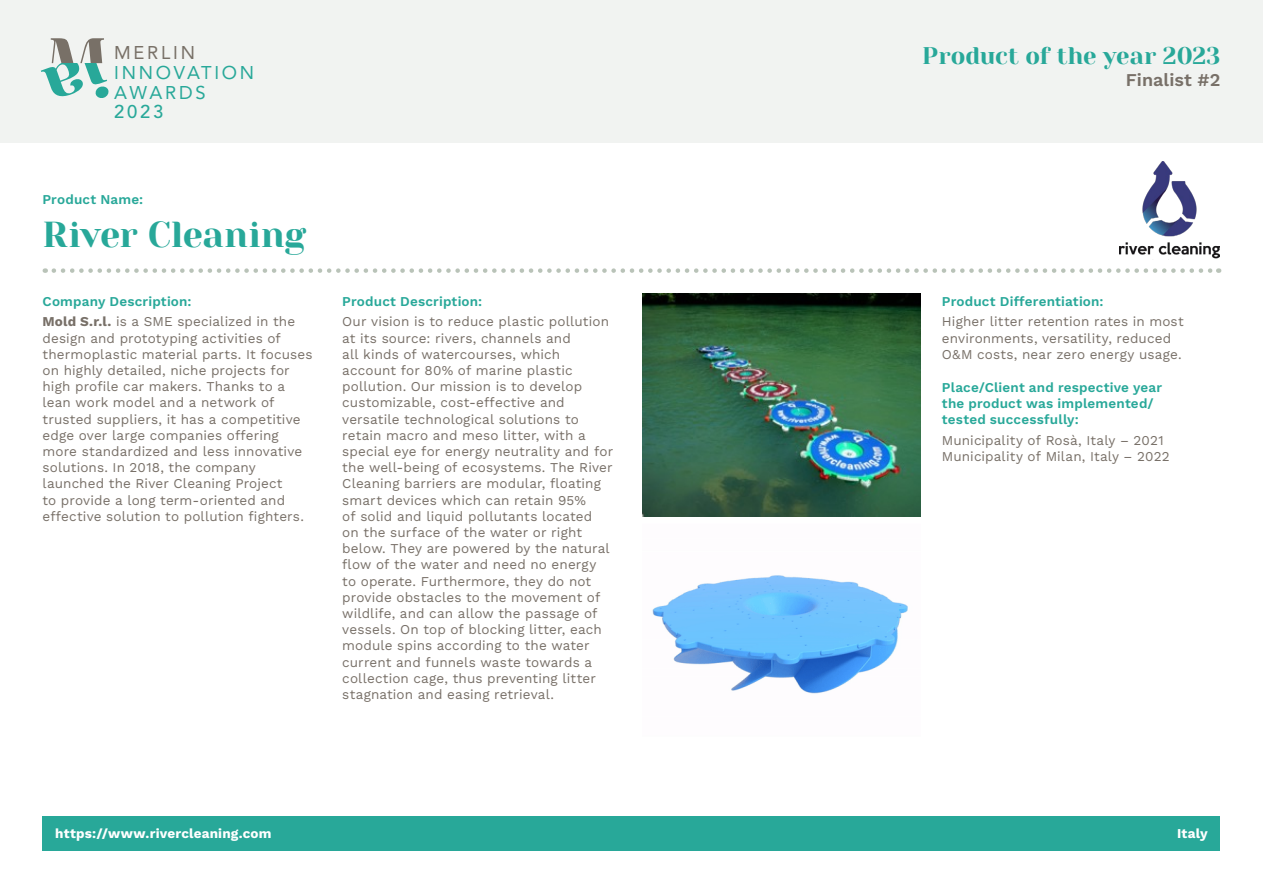
<style>
.page{position:relative;width:1263px;height:893px;background:#fff}
.page>*{position:absolute;margin:0;border:0;box-sizing:border-box;transform-origin:0 0}
.t1{font:36px "Yeseva One";letter-spacing:-.005em;color:#28a899}
.t2{font:24px "Yeseva One";letter-spacing:-.005em;color:#28a899}
.t3{font:18.3px/19.6px "Avenir LT Std";letter-spacing:.15em;color:#28a899}
.t4{font:18.3px "Avenir LT Std";letter-spacing:.15em;color:#787067}
.t5{font:500 18.3px "Avenir LT Std";color:#28a899}
.t6{font:600 18px "Work Sans";color:#787068}
.t7{font:13.5px/16.2px "Work Sans";letter-spacing:.01em;color:#787068}
.t8{font:600 13.5px/16.2px "Work Sans";letter-spacing:.01em;color:#28a899}
.t9{font:700 13.5px "Work Sans";letter-spacing:.015em;color:#fff}
.s1{font-weight:600;color:#28a899}
.s2{font-weight:700}
</style>
<div class="page">
<div style="left:0;top:0;width:1263px;height:142px;background:#f1f3f1"></div>
<svg style="left:54px;top:268px;width:1165px;height:5px"></svg>
<img style="left:642px;top:293px;width:279px;height:224px">
<img style="left:652px;top:575px;width:256px;height:119px">
<div style="left:43px;top:816px;width:1177px;height:34px;background:#28a899"></div>
<img style="left:1120px;top:162px;width:99px;height:98px">
<svg style="left:50px;top:38px;width:54px;height:26px"></svg>
<h3 class="t4" style="left:114px;top:42px;width:82px">MERLIN</h3>
<h3 class="t3" style="left:114px;top:63px;width:142px">INNOVATION<br>AWARDS</h3>
<h3 class="t5" style="left:114px;top:102px;width:51px">2023</h3>
<p class="t8" style="left:43px;top:191px;width:102px">Product Name:</p>
<h1 class="t1" style="left:43px;top:208px;width:265px">River Cleaning</h1>
<p class="t7" style="left:43px;top:291px;width:254px;line-height:20.4px"><span class="s1">Company Description:<br></span><span class="s2">Mold S.r.l.</span> is a SME specialized in the</p>
<p class="t7" style="left:43px;top:329px;width:272px">design and prototyping activities of thermoplastic material parts. It focuses on highly detailed, niche projects for high profile car makers. Thanks to a lean work model and a network of trusted suppliers, it has a competitive edge over large companies offering more standardized and less innovative solutions. In 2018, the company launched the River Cleaning Project<br>to provide a long term-oriented and effective solution to pollution fighters.</p>
<p class="t8" style="left:342px;top:293px;width:142px">Product Description:</p>
<p class="t7" style="left:342px;top:313px;width:272px">Our vision is to reduce plastic pollution at its source: rivers, channels and<br>all kinds of watercourses, which account for 80% of marine plastic pollution. Our mission is to develop customizable, cost-effective and versatile technological solutions to retain macro and meso litter, with a special eye for energy neutrality and for the well-being of ecosystems. The River Cleaning barriers are modular, floating smart devices which can retain 95%<br>of solid and liquid pollutants located<br>on the surface of the water or right below. They are powered by the natural flow of the water and need no energy to operate. Furthermore, they do not provide obstacles to the movement of wildlife, and can allow the passage of vessels. On top of blocking litter, each module spins according to the water current and funnels waste towards a collection cage, thus preventing litter stagnation and easing retrieval.</p>
<h2 class="t2" style="left:922px;top:39px;width:300px">Product of the year 2023</h2>
<h3 class="t6" style="left:1126px;top:66px;width:96px">Finalist #2</h3>
<p class="t8" style="left:942px;top:293px;width:163px">Product Differentiation:</p>
<p class="t7" style="left:942px;top:313px;width:243px">Higher litter retention rates in most environments, versatility, reduced<br>O&amp;M costs, near zero energy usage.</p>
<p class="t8" style="left:942px;top:379px;width:222px">Place/Client and respective year the product was implemented/ tested successfully:</p>
<p class="t7" style="left:942px;top:432px;width:229px">Municipality of Rosà, Italy – 2021<br>Municipality of Milan, Italy – 2022</p>
<p class="t9" style="left:55px;top:823px;width:218px">https://www.rivercleaning.com</p>
<p class="t9" style="left:1177px;top:823px;width:32px">Italy</p>
</div>
